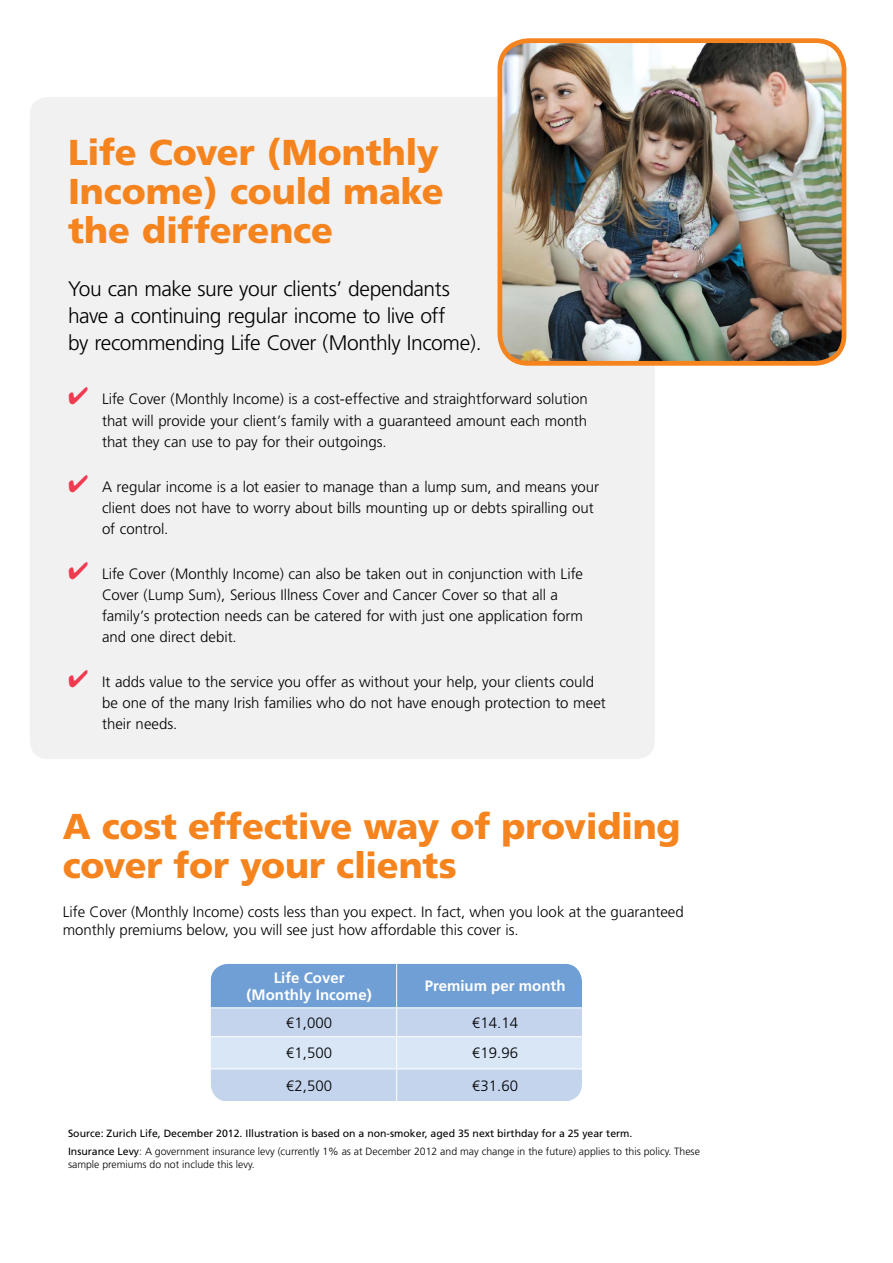
<style>
.page{position:relative;width:893px;height:1263px;background:#fff}
.page>*{position:absolute;margin:0;border:0;box-sizing:border-box;transform-origin:0 0}
.t1{font:900 36px/39px "Frutiger";letter-spacing:-.005em;color:#f5841f}
.t2{font:300 21px/27px "Frutiger";letter-spacing:-.025em;color:#000}
.t3{font:300 15px/21px "Frutiger";color:#000}
.t4{font:700 15px/16.5px "Frutiger";color:#fff;text-align:center}
.t5{font:300 10.5px/12.6px "Frutiger";color:#000}
.t6{font:10.5px "Frutiger";color:#000}
.s1{color:#ef3a4f}
.s2{font-weight:400}
</style>
<div class="page">
<div style="left:30px;top:97px;width:625px;height:662px;background:#f1f1f2;border-radius:18px"></div>
<img style="left:503px;top:41px;width:341px;height:319px">
<div style="left:497px;top:38px;width:349px;height:328px;border:5px solid #f5841f;border-radius:29px"></div>
<svg style="left:211px;top:964px;width:371px;height:137px;background:#aec8e7"></svg>
<hr style="left:396px;top:1069px;width:1px;height:32px;background:#fff">
<hr style="left:211px;top:1036px;width:186px;height:1px;background:#fff">
<hr style="left:397px;top:1036px;width:185px;height:1px;background:#fff">
<hr style="left:396px;top:1037px;width:1px;height:31px;background:#fff">
<hr style="left:211px;top:1068px;width:186px;height:1px;background:#fff">
<hr style="left:397px;top:1068px;width:185px;height:1px;background:#fff">
<h1 class="t1" style="left:68px;top:133px;width:377px">Life Cover (Monthly<br>Income) could make the difference</h1>
<h2 class="t2" style="left:68px;top:275px;width:415px">You can make sure your clients’ dependants have a continuing regular income to live off<br>by recommending Life Cover (Monthly Income).</h2>
<p class="t3" style="left:102px;top:389px;width:487px;text-align:justify;text-indent:-34px"><span class="s1">✔</span> Life Cover (Monthly Income) is a cost-effective and straightforward solution that will provide your client’s family with a guaranteed amount each month that they can use to pay for their outgoings.</p>
<p class="t3" style="left:102px;top:476px;width:499px;text-indent:-34px"><span class="s1">✔</span> A regular income is a lot easier to manage than a lump sum, and means your client does not have to worry about bills mounting up or debts spiralling out of control.</p>
<p class="t3" style="left:102px;top:563px;width:482px;text-indent:-34px"><span class="s1">✔</span> Life Cover (Monthly Income) can also be taken out in conjunction with Life Cover (Lump Sum), Serious Illness Cover and Cancer Cover so that all a family’s protection needs can be catered for with just one application form and one direct debit.</p>
<p class="t3" style="left:102px;top:671px;width:505px;text-indent:-34px"><span class="s1">✔</span> It adds value to the service you offer as without your help, your clients could be one of the many Irish families who do not have enough protection to meet their needs.</p>
<h1 class="t1" style="left:63px;top:806px;width:619px">A cost effective way of providing cover for your clients</h1>
<p class="t3" style="left:63px;top:903px;width:622px;line-height:18px">Life Cover (Monthly Income) costs less than you expect. In fact, when you look at the guaranteed monthly premiums below, you will see just how affordable this cover is.</p>
<p class="t4" style="left:247px;top:970px;width:126px">Life Cover (Monthly Income)</p>
<p class="t4" style="left:425px;top:978px;width:142px">Premium per month</p>
<p class="t3" style="left:286px;top:1012px;width:47px">€1,000</p>
<p class="t3" style="left:472px;top:1012px;width:47px">€14.14</p>
<p class="t3" style="left:286px;top:1043px;width:47px">€1,500</p>
<p class="t3" style="left:472px;top:1043px;width:47px">€19.96</p>
<p class="t3" style="left:286px;top:1075px;width:47px">€2,500</p>
<p class="t3" style="left:472px;top:1075px;width:47px">€31.60</p>
<p class="t6" style="left:68px;top:1127px;width:566px">Source: Zurich Life, December 2012. Illustration is based on a non-smoker, aged 35 next birthday for a 25 year term.</p>
<p class="t5" style="left:68px;top:1145px;width:633px"><span class="s2">Insurance Levy</span>: A government insurance levy (currently 1% as at December 2012 and may change in the future) applies to this policy. These sample premiums do not include this levy.</p>
</div>
